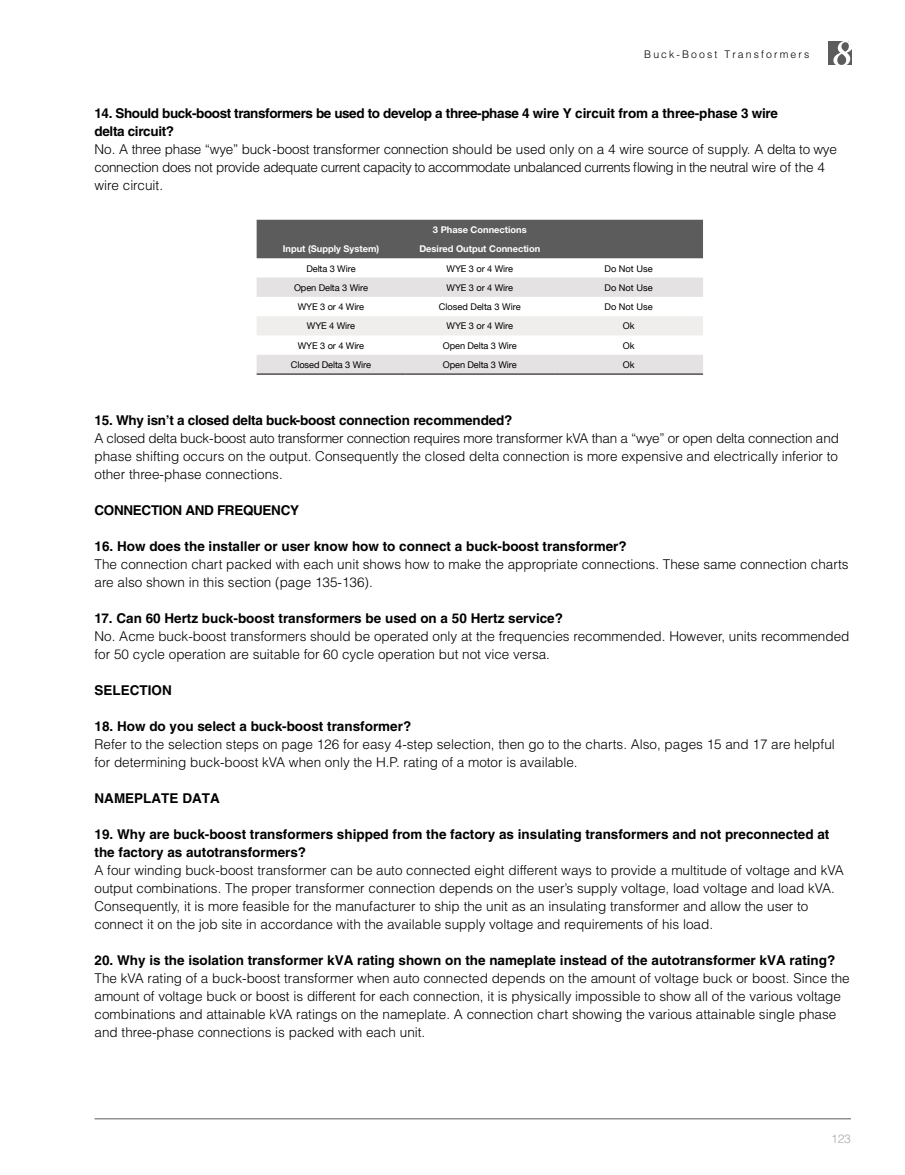
<style>
.page{position:relative;width:905px;height:1175px;background:#fff}
.page>*{position:absolute;margin:0;border:0;box-sizing:border-box;transform-origin:0 0}
.t1{font:300 13.5px/18px "Helvetica";color:#000}
.t2{font:700 13.5px/18px "Helvetica";color:#000}
.t3{font:300 13.5px/18px "Helvetica";letter-spacing:-.02em;color:#000}
.t4{font:700 13.5px/18px "Helvetica";letter-spacing:-.025em;color:#000}
.t5{font:700 13.5px "Helvetica";letter-spacing:-.02em;color:#000}
.t6{font:300 12px "Helvetica";color:#a7a9ac}
.t7{font:300 10.5px "Helvetica";letter-spacing:.2em;color:#000}
.t8{font:9.3px "Helvetica Neue";letter-spacing:-.01em;color:#000}
.t9{font:700 9.3px "Helvetica Neue";color:#fff}
</style>
<div class="page">
<div style="left:828px;top:42px;width:23px;height:23px;background:#5d5c5d"></div>
<hr style="left:94px;top:1118px;width:756px;height:1px;background:#5d5c5d">
<svg style="left:833px;top:41px;width:19px;height:24px"></svg>
<div style="left:256px;top:220px;width:447px;height:38px;background:#5d5c5d"></div>
<svg style="left:256px;top:277px;width:447px;height:97px"></svg>
<div style="left:256px;top:316px;width:447px;height:19px;background:#efeeed"></div>
<hr style="left:256px;top:374px;width:149px;height:1px;background:#000">
<hr style="left:405px;top:374px;width:149px;height:1px;background:#000">
<hr style="left:554px;top:374px;width:149px;height:1px;background:#000">
<p class="t7" style="left:644px;top:47px;width:167px">Buck-Boost Transformers</p>
<p class="t4" style="left:94px;top:104px;width:684px">14. Should buck-boost transformers be used to develop a three-phase 4 wire Y circuit from a three-phase 3 wire delta circuit?</p>
<p class="t3" style="left:94px;top:140px;width:744px">No. A three phase “wye” buck-boost transformer connection should be used only on a 4 wire source of supply. A delta to wye connection does not provide adequate current capacity to accommodate unbalanced currents flowing in the neutral wire of the 4 wire circuit.</p>
<p class="t9" style="left:433px;top:224px;width:95px">3 Phase Connections</p>
<p class="t9" style="left:283px;top:243px;width:98px">Input (Supply System)</p>
<p class="t9" style="left:419px;top:243px;width:122px">Desired Output Connection</p>
<p class="t8" style="left:306px;top:261px;width:51px">Delta 3 Wire</p>
<p class="t8" style="left:446px;top:261px;width:68px">WYE 3 or 4 Wire</p>
<p class="t8" style="left:604px;top:261px;width:50px">Do Not Use</p>
<p class="t8" style="left:294px;top:281px;width:75px">Open Delta 3 Wire</p>
<p class="t8" style="left:446px;top:281px;width:68px">WYE 3 or 4 Wire</p>
<p class="t8" style="left:604px;top:281px;width:50px">Do Not Use</p>
<p class="t8" style="left:298px;top:300px;width:68px">WYE 3 or 4 Wire</p>
<p class="t8" style="left:439px;top:300px;width:83px">Closed Delta 3 Wire</p>
<p class="t8" style="left:604px;top:300px;width:50px">Do Not Use</p>
<p class="t8" style="left:307px;top:319px;width:50px">WYE 4 Wire</p>
<p class="t8" style="left:446px;top:319px;width:68px">WYE 3 or 4 Wire</p>
<p class="t8" style="left:622px;top:319px;width:13px">Ok</p>
<p class="t8" style="left:298px;top:339px;width:68px">WYE 3 or 4 Wire</p>
<p class="t8" style="left:443px;top:339px;width:75px">Open Delta 3 Wire</p>
<p class="t8" style="left:622px;top:339px;width:13px">Ok</p>
<p class="t8" style="left:291px;top:358px;width:82px">Closed Delta 3 Wire</p>
<p class="t8" style="left:443px;top:358px;width:75px">Open Delta 3 Wire</p>
<p class="t8" style="left:622px;top:358px;width:13px">Ok</p>
<p class="t5" style="left:94px;top:411px;width:419px">15. Why isn’t a closed delta buck-boost connection recommended?</p>
<p class="t1" style="left:94px;top:428px;width:746px;text-align:justify">A closed delta buck-boost auto transformer connection requires more transformer kVA than a “wye” or open delta connection and phase shifting occurs on the output. Consequently the closed delta connection is more expensive and electrically inferior to other three-phase connections.</p>
<p class="t4" style="left:94px;top:500px;width:206px">CONNECTION AND FREQUENCY</p>
<p class="t2" style="left:94px;top:536px;width:533px">16. How does the installer or user know how to connect a buck-boost transformer?</p>
<p class="t1" style="left:94px;top:554px;width:755px">The connection chart packed with each unit shows how to make the appropriate connections. These same connection charts are also shown in this section (page 135-136).</p>
<p class="t2" style="left:94px;top:608px;width:470px">17. Can 60 Hertz buck-boost transformers be used on a 50 Hertz service?</p>
<p class="t1" style="left:94px;top:626px;width:756px">No. Acme buck-boost transformers should be operated only at the frequencies recommended. However, units recommended for 50 cycle operation are suitable for 60 cycle operation but not vice versa.</p>
<p class="t2" style="left:94px;top:680px;width:79px">SELECTION</p>
<p class="t2" style="left:94px;top:716px;width:318px">18. How do you select a buck-boost transformer?</p>
<p class="t1" style="left:94px;top:734px;width:741px">Refer to the selection steps on page 126 for easy 4-step selection, then go to the charts. Also, pages 15 and 17 are helpful for determining buck-boost kVA when only the H.P. rating of a motor is available.</p>
<p class="t2" style="left:94px;top:788px;width:127px">NAMEPLATE DATA</p>
<p class="t2" style="left:94px;top:824px;width:736px">19. Why are buck-boost transformers shipped from the factory as insulating transformers and not preconnected at the factory as autotransformers?</p>
<p class="t1" style="left:94px;top:860px;width:750px">A four winding buck-boost transformer can be auto connected eight different ways to provide a multitude of voltage and kVA output combinations. The proper transformer connection depends on the user’s supply voltage, load voltage and load kVA.<br>Consequently, it is more feasible for the manufacturer to ship the unit as an insulating transformer and allow the user to connect it on the job site in accordance with the available supply voltage and requirements of his load.</p>
<p class="t2" style="left:94px;top:950px;width:742px">20. Why is the isolation transformer kVA rating shown on the nameplate instead of the autotransformer kVA rating?</p>
<p class="t1" style="left:94px;top:968px;width:756px">The kVA rating of a buck-boost transformer when auto connected depends on the amount of voltage buck or boost. Since the amount of voltage buck or boost is different for each connection, it is physically impossible to show all of the various voltage combinations and attainable kVA ratings on the nameplate. A connection chart showing the various attainable single phase and three-phase connections is packed with each unit.</p>
<p class="t6" style="left:831px;top:1131px;width:21px">123</p>
</div>
